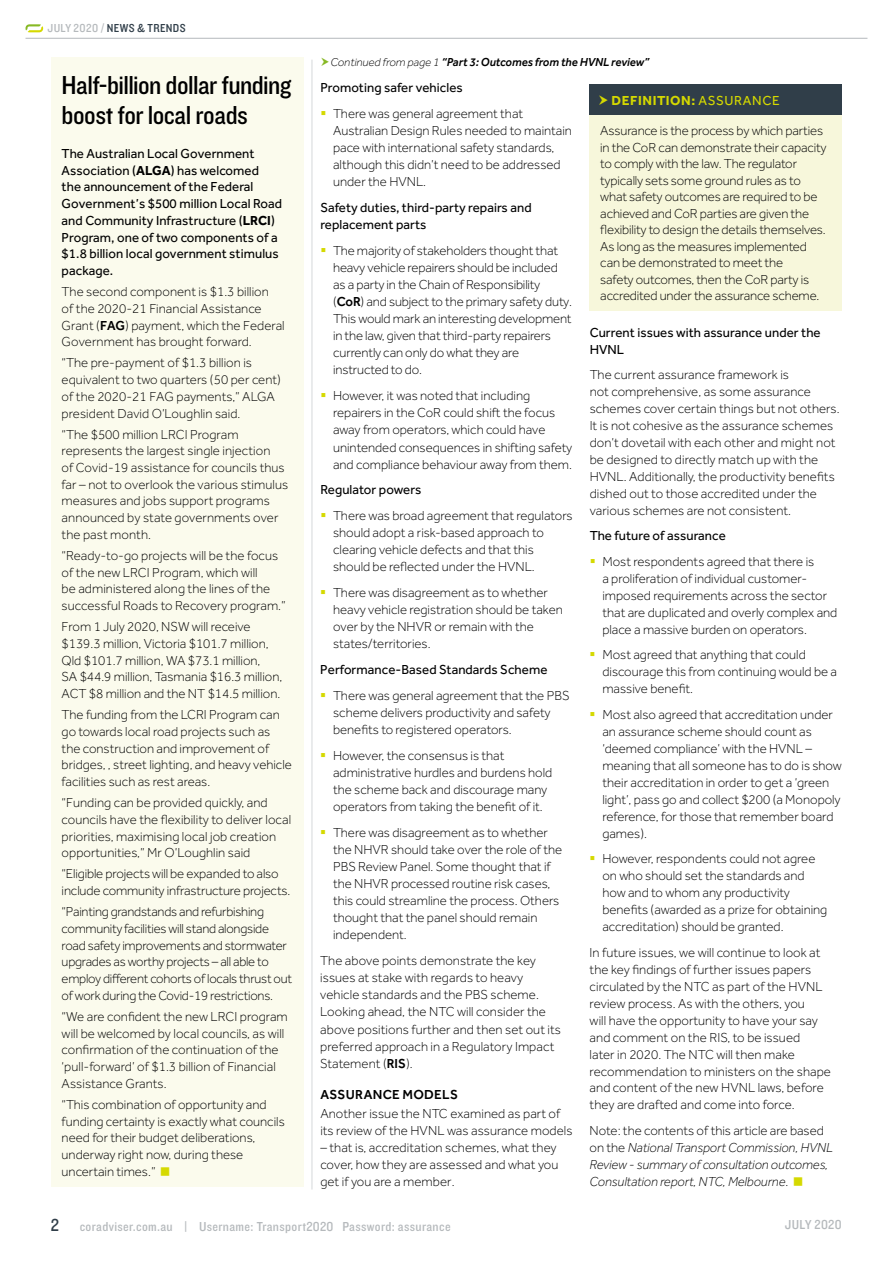
<style>
.page{position:relative;width:893px;height:1263px;background:#fff}
.page>*{position:absolute;margin:0;border:0;box-sizing:border-box;transform-origin:0 0}
.t1{font:27px/30.3px "Knockout 30 Junior Welterwt";letter-spacing:-.02em;color:#000}
.t2{font:18px "Knockout 30 Junior Welterwt";color:#303e49}
.t3{font:300 13.5px/17.1px "Effra";color:#000}
.t4{font:13.5px/16.8px "Effra";letter-spacing:.005em;color:#000}
.t5{font:italic 300 13.5px/17px "Effra";color:#000}
.t6{font:13.5px "Knockout 30 Junior Welterwt";letter-spacing:.025em;color:#b5b9bc}
.t7{font:700 13.5px "Effra";letter-spacing:.045em;color:#d5d900}
.t8{font:500 13.5px "Effra";letter-spacing:.025em;color:#000}
.t9{font:italic 500 12px "Effra";color:#000}
.t10{font:12px "Knockout 30 Junior Welterwt";letter-spacing:.035em;color:#303e49}
.s1{color:#b5b9bc}
.s2{font-weight:700}
.s3{font-weight:500}
.s4{font-weight:300;font-size:11.7px}
.s5{color:#d5d900}
.s6{font-weight:400}
.s7{font-style:normal}
</style>
<div class="page">
<hr style="left:26px;top:38px;width:841px;height:1px;background:#b5b9bc">
<div style="left:590px;top:84px;width:252px;height:32px;background:#303e49"></div>
<div style="left:590px;top:116px;width:252px;height:195px;background:#f7f7db"></div>
<svg style="left:26px;top:24px;width:17px;height:8px"></svg>
<hr style="left:312px;top:60px;width:1px;height:1129px;background:#d6d8da">
<div style="left:51px;top:57px;width:252px;height:1129px;background:#fbfbed"></div>
<p class="t10" style="left:48px;top:20px;width:140px"><span class="s1">JULY 2020 /</span> NEWS &amp; TRENDS</p>
<h1 class="t1" style="left:62px;top:69px;width:231px">Half-billion dollar funding boost for local roads</h1>
<p class="t4" style="left:62px;top:145px;width:222px">The Australian Local Government<br>Association (<span class="s2">ALGA</span>) has welcomed<br>the announcement of the Federal<br>Government’s $500 million Local Road and Community Infrastructure (<span class="s2">LRCI</span>)<br>Program, one of two components of a $1.8 billion local government stimulus package.</p>
<p class="t3" style="left:62px;top:283px;width:224px">The second component is $1.3 billion<br>of the 2020-21 Financial Assistance Grant (<span class="s3">FAG</span>) payment, which the Federal Government has brought forward.</p>
<p class="t3" style="left:62px;top:354px;width:221px">“The pre-payment of $1.3 billion is equivalent to two quarters (50 per cent) of the 2020-21 FAG payments,” ALGA president David O’Loughlin said.</p>
<p class="t3" style="left:62px;top:426px;width:228px">“The $500 million LRCI Program represents the largest single injection<br>of Covid-19 assistance for councils thus far – not to overlook the various stimulus measures and jobs support programs announced by state governments over the past month.</p>
<p class="t3" style="left:62px;top:547px;width:225px">“Ready-to-go projects will be the focus of the new LRCI Program, which will<br>be administered along the lines of the successful Roads to Recovery program.”</p>
<p class="t3" style="left:62px;top:618px;width:222px">From 1 July 2020, NSW will receive $139.3 million, Victoria $101.7 million, Qld $101.7 million, WA $73.1 million,<br>SA $44.9 million, Tasmania $16.3 million, ACT $8 million and the NT $14.5 million.</p>
<p class="t3" style="left:62px;top:706px;width:232px">The funding from the LCRI Program can go towards local road projects such as the construction and improvement of bridges, , street lighting, and heavy vehicle facilities such as rest areas.</p>
<p class="t3" style="left:62px;top:794px;width:231px">“Funding can be provided quickly, and councils have the flexibility to deliver local priorities, maximising local job creation opportunities,” Mr O’Loughlin said</p>
<p class="t3" style="left:62px;top:865px;width:230px">“Eligible projects will be expanded to also include community infrastructure projects.</p>
<p class="t3" style="left:62px;top:903px;width:232px">“Painting grandstands and refurbishing community facilities will stand alongside road safety improvements and stormwater upgrades as worthy projects – all able to employ different cohorts of locals thrust out of work during the Covid-19 restrictions.</p>
<p class="t3" style="left:62px;top:1008px;width:228px">“We are confident the new LRCI program will be welcomed by local councils, as will confirmation of the continuation of the ‘pull-forward’ of $1.3 billion of Financial Assistance Grants.</p>
<p class="t3" style="left:62px;top:1096px;width:225px">“This combination of opportunity and funding certainty is exactly what councils need for their budget deliberations, underway right now, during these uncertain times.”</p>
<p class="t9" style="left:331px;top:55px;width:320px"><span class="s4">Continued from page 1</span> “Part 3: Outcomes from the HVNL review”</p>
<p class="t4" style="left:320px;top:79px;width:144px">Promoting safer vehicles</p>
<p class="t3" style="left:333px;top:104px;width:240px;text-indent:-13px"><span class="s5">▪</span> There was general agreement that Australian Design Rules needed to maintain pace with international safety standards, although this didn’t need to be addressed under the HVNL.</p>
<p class="t4" style="left:320px;top:198px;width:213px">Safety duties, third-party repairs and replacement parts</p>
<p class="t3" style="left:333px;top:241px;width:241px;text-indent:-13px"><span class="s5">▪</span> The majority of stakeholders thought that heavy vehicle repairers should be included as a party in the Chain of Responsibility (<span class="s3">CoR</span>) and subject to the primary safety duty.<br>This would mark an interesting development in the law, given that third-party repairers currently can only do what they are instructed to do.</p>
<p class="t3" style="left:333px;top:387px;width:241px;text-indent:-13px"><span class="s5">▪</span> However, it was noted that including repairers in the CoR could shift the focus away from operators, which could have unintended consequences in shifting safety and compliance behaviour away from them.</p>
<p class="t4" style="left:320px;top:481px;width:102px">Regulator powers</p>
<p class="t3" style="left:333px;top:507px;width:241px;text-indent:-13px"><span class="s5">▪</span> There was broad agreement that regulators should adopt a risk-based approach to clearing vehicle defects and that this should be reflected under the HVNL.</p>
<p class="t3" style="left:333px;top:584px;width:231px;text-indent:-13px"><span class="s5">▪</span> There was disagreement as to whether heavy vehicle registration should be taken over by the NHVR or remain with the states/territories.</p>
<p class="t4" style="left:320px;top:661px;width:229px">Performance-Based Standards Scheme</p>
<p class="t3" style="left:333px;top:686px;width:238px;text-indent:-13px"><span class="s5">▪</span> There was general agreement that the PBS scheme delivers productivity and safety benefits to registered operators.</p>
<p class="t3" style="left:333px;top:746px;width:221px;text-indent:-13px"><span class="s5">▪</span> However, the consensus is that administrative hurdles and burdens hold the scheme back and discourage many operators from taking the benefit of it.</p>
<p class="t3" style="left:333px;top:823px;width:231px;text-indent:-13px"><span class="s5">▪</span> There was disagreement as to whether the NHVR should take over the role of the PBS Review Panel. Some thought that if the NHVR processed routine risk cases, this could streamline the process. Others thought that the panel should remain independent.</p>
<p class="t3" style="left:320px;top:952px;width:242px">The above points demonstrate the key issues at stake with regards to heavy vehicle standards and the PBS scheme.<br>Looking ahead, the NTC will consider the above positions further and then set out its preferred approach in a Regulatory Impact Statement (<span class="s3">RIS</span>).</p>
<p class="t8" style="left:320px;top:1086px;width:139px">ASSURANCE MODELS</p>
<p class="t3" style="left:320px;top:1105px;width:254px">Another issue the NTC examined as part of its review of the HVNL was assurance models</p>
<p class="t3" style="left:320px;top:1139px;width:240px">– that is, accreditation schemes, what they cover, how they are assessed and what you get if you are a member.</p>
<p class="t7" style="left:612px;top:92px;width:170px">DEFINITION: <span class="s6">ASSURANCE</span></p>
<p class="t3" style="left:600px;top:123px;width:228px;line-height:16.5px">Assurance is the process by which parties in the CoR can demonstrate their capacity to comply with the law. The regulator typically sets some ground rules as to what safety outcomes are required to be achieved and CoR parties are given the flexibility to design the details themselves.<br>As long as the measures implemented can be demonstrated to meet the<br>safety outcomes, then the CoR party is accredited under the assurance scheme.</p>
<p class="t4" style="left:590px;top:323px;width:233px">Current issues with assurance under the<br>HVNL</p>
<p class="t3" style="left:590px;top:366px;width:251px">The current assurance framework is<br>not comprehensive, as some assurance schemes cover certain things but not others.<br>It is not cohesive as the assurance schemes don’t dovetail with each other and might not be designed to directly match up with the HVNL. Additionally, the productivity benefits dished out to those accredited under the various schemes are not consistent.</p>
<p class="t4" style="left:590px;top:527px;width:138px">The future of assurance</p>
<p class="t3" style="left:602px;top:553px;width:236px;text-indent:-13px"><span class="s5">▪</span> Most respondents agreed that there is<br>a proliferation of individual customer&shy;imposed requirements across the sector that are duplicated and overly complex and place a massive burden on operators.</p>
<p class="t3" style="left:602px;top:646px;width:236px;text-indent:-13px"><span class="s5">▪</span> Most agreed that anything that could discourage this from continuing would be a massive benefit.</p>
<p class="t3" style="left:602px;top:706px;width:241px;text-indent:-13px"><span class="s5">▪</span> Most also agreed that accreditation under an assurance scheme should count as ‘deemed compliance’ with the HVNL – meaning that all someone has to do is show their accreditation in order to get a ‘green light’, pass go and collect $200 (a Monopoly reference, for those that remember board games).</p>
<p class="t3" style="left:602px;top:850px;width:226px;text-indent:-13px"><span class="s5">▪</span> However, respondents could not agree on who should set the standards and how and to whom any productivity benefits (awarded as a prize for obtaining accreditation) should be granted.</p>
<p class="t3" style="left:590px;top:943px;width:243px">In future issues, we will continue to look at the key findings of further issues papers circulated by the NTC as part of the HVNL review process. As with the others, you<br>will have the opportunity to have your say and comment on the RIS, to be issued<br>later in 2020. The NTC will then make recommendation to ministers on the shape and content of the new HVNL laws, before they are drafted and come into force.</p>
<p class="t5" style="left:590px;top:1122px;width:245px"><span class="s7">Note: the contents of this article are based on the</span> National Transport Commission, HVNL Review - summary of consultation outcomes, Consultation report, NTC, Melbourne<span class="s7">.</span></p>
<h2 class="t2" style="left:51px;top:1213px;width:10px">2</h2>
<p class="t6" style="left:80px;top:1217px;width:372px">coradviser.com.au | Username: Transport2020 Password: assurance</p>
<p class="t6" style="left:785px;top:1215px;width:58px">JULY 2020</p>
</div>
